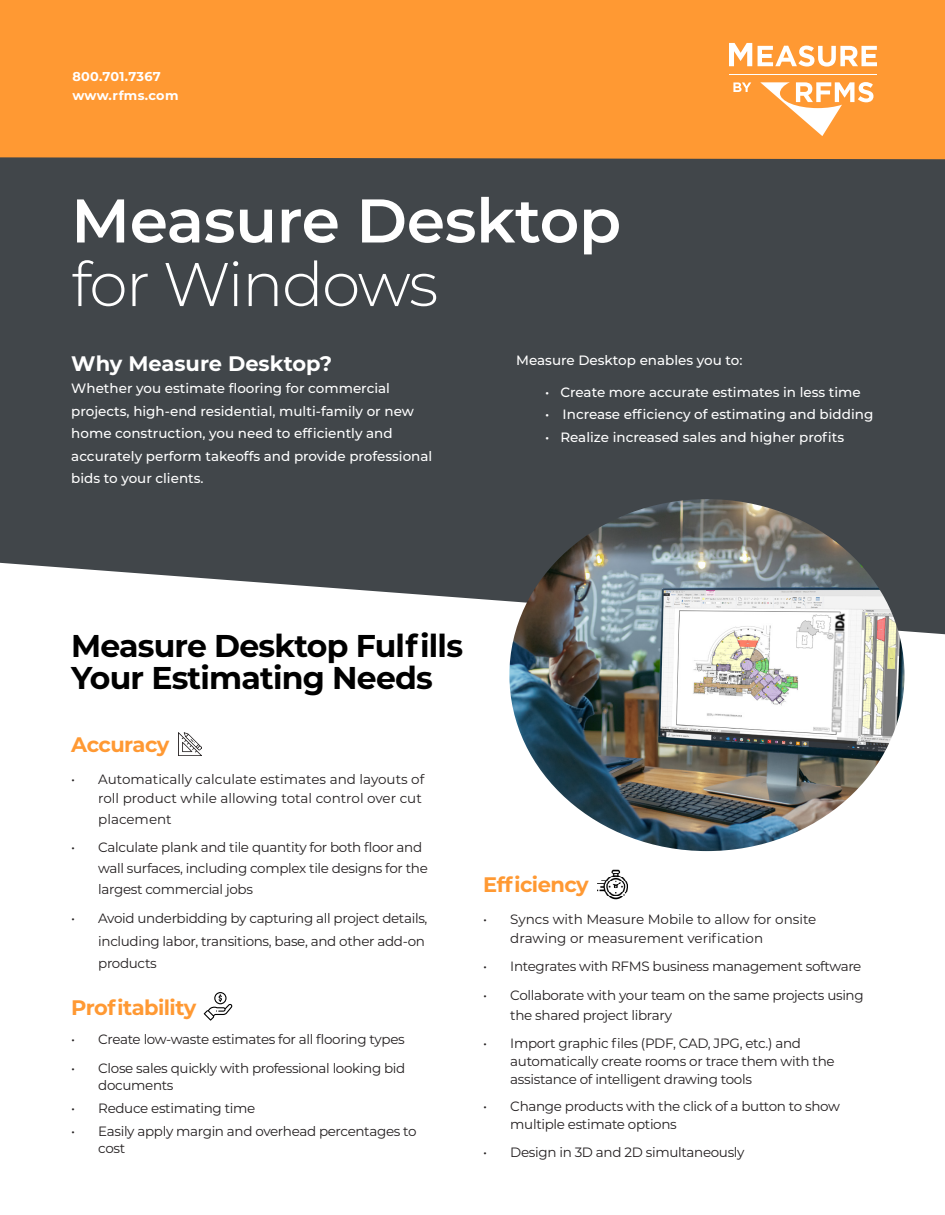
<style>
.page{position:relative;width:945px;height:1215px;background:#fff}
.page>*{position:absolute;margin:0;border:0;box-sizing:border-box;transform-origin:0 0}
.t1{font:600 61.5px "Montserrat";letter-spacing:-.005em;color:#fff}
.t2{font:300 61.5px "Montserrat";letter-spacing:-.03em;color:#fff}
.t3{font:700 31.5px/31.7px "Montserrat";letter-spacing:-.025em;color:#000}
.t4{font:700 21px "Montserrat";letter-spacing:-.025em;color:#f93}
.t5{font:700 21px "Montserrat";color:#fff}
.t6{font:13.5px/18px "Montserrat";letter-spacing:-.025em;color:#231f20}
.t7{font:500 13.5px/22.5px "Montserrat";color:#fff}
.t8{font:13.5px/19.5px "Montserrat";color:#231f20;text-align:right}
.t9{font:700 12.9px "Montserrat";letter-spacing:.025em;color:#fff}
</style>
<div class="page">
<div style="left:0;top:159px;width:945px;height:475px;background:#41464a"></div>
<div style="left:0;top:0;width:945px;height:159px;background:#f93"></div>
<img style="left:509px;top:499px;width:395px;height:352px">
<svg style="left:204px;top:992px;width:28px;height:29px"></svg>
<img style="left:178px;top:732px;width:23px;height:23px">
<img style="left:598px;top:870px;width:29px;height:29px">
<svg style="left:729px;top:43px;width:23px;height:23px"></svg>
<svg style="left:758px;top:46px;width:119px;height:21px"></svg>
<svg style="left:733px;top:82px;width:18px;height:10px"></svg>
<hr style="left:729px;top:74px;width:148px;height:1px;background:#fff">
<svg style="left:760px;top:82px;width:113px;height:54px"></svg>
<p class="t9" style="left:72px;top:68px;width:90px">800.701.7367</p>
<p class="t9" style="left:72px;top:86px;width:108px">www.rfms.com</p>
<p class="t1" style="left:71px;top:177px;width:551px">Measure Desktop</p>
<p class="t2" style="left:71px;top:242px;width:369px">for Windows</p>
<p class="t5" style="left:71px;top:348px;width:262px">Why Measure Desktop?</p>
<p class="t7" style="left:71px;top:377px;width:363px">Whether you estimate flooring for commercial projects, high-end residential, multi-family or new home construction, you need to efficiently and accurately perform takeoffs and provide professional bids to your clients.</p>
<p class="t7" style="left:516px;top:349px;width:228px">Measure Desktop enables you to:</p>
<p class="t7" style="left:545px;top:380px;width:317px">• Create more accurate estimates in less time</p>
<p class="t7" style="left:545px;top:403px;width:330px">• Increase efficiency of estimating and bidding</p>
<p class="t7" style="left:545px;top:425px;width:300px">• Realize increased sales and higher profits</p>
<p class="t3" style="left:71px;top:629px;width:393px">Measure Desktop Fulfills<br>Your Estimating Needs</p>
<p class="t4" style="left:71px;top:729px;width:100px">Accuracy</p>
<p class="t8" style="left:71px;top:769px;width:355px">• Automatically calculate estimates and layouts of roll product while allowing total control over cut</p>
<p class="t8" style="left:98px;top:809px;width:75px">placement</p>
<p class="t6" style="left:98px;top:836px;width:331px;line-height:21px;text-indent:-27px">• Calculate plank and tile quantity for both floor and wall surfaces, including complex tile designs for the largest commercial jobs</p>
<p class="t6" style="left:98px;top:907px;width:331px;line-height:22.5px;text-indent:-27px">• Avoid underbidding by capturing all project details, including labor, transitions, base, and other add-on products</p>
<p class="t4" style="left:71px;top:993px;width:127px">Profitability</p>
<p class="t6" style="left:71px;top:1030px;width:335px">• Create low-waste estimates for all flooring types</p>
<p class="t6" style="left:98px;top:1060px;width:309px;line-height:16.5px;text-indent:-27px">• Close sales quickly with professional looking bid documents</p>
<p class="t6" style="left:71px;top:1099px;width:186px">• Reduce estimating time</p>
<p class="t6" style="left:98px;top:1123px;width:320px;line-height:16.5px;text-indent:-27px">• Easily apply margin and overhead percentages to cost</p>
<p class="t4" style="left:483px;top:869px;width:107px">Efficiency</p>
<p class="t8" style="left:510px;top:909px;width:308px;text-align:left;text-indent:-27px">• Syncs with Measure Mobile to allow for onsite drawing or measurement verification</p>
<p class="t6" style="left:483px;top:957px;width:380px">• Integrates with RFMS business management software</p>
<p class="t6" style="left:510px;top:985px;width:355px;line-height:19.5px;text-indent:-27px">• Collaborate with your team on the same projects using the shared project library</p>
<p class="t6" style="left:510px;top:1033px;width:326px;text-indent:-27px">• Import graphic files (PDF, CAD, JPG, etc.) and automatically create rooms or trace them with the assistance of intelligent drawing tools</p>
<p class="t6" style="left:510px;top:1097px;width:331px;text-indent:-27px">• Change products with the click of a button to show multiple estimate options</p>
<p class="t6" style="left:483px;top:1143px;width:263px">• Design in 3D and 2D simultaneously</p>
</div>
